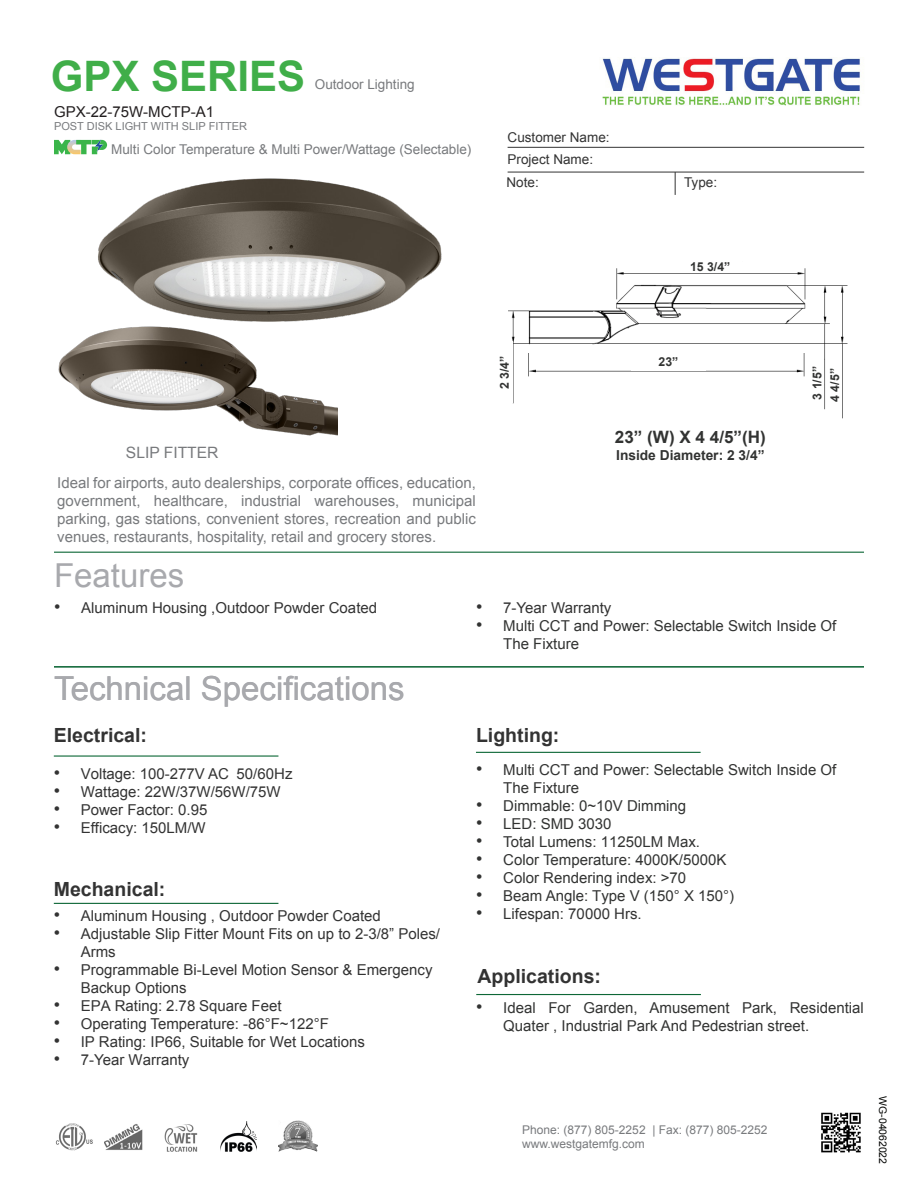
<style>
.page{position:relative;width:918px;height:1188px;background:#fff}
.page>*{position:absolute;margin:0;border:0;box-sizing:border-box;transform-origin:0 0}
.t1{font:700 42px "Arial";color:#40ae49}
.t2{font:33px "Arial";color:#a8a9ad}
.t3{font:700 19.5px "Arial";color:#333}
.CONTENT_TEXT10{font:700 17.1px "Arial";color:#323332}
.t4{font:15.6px "Arial";color:#787a7d}
.t5{font:15px/18px "Arial";color:#333}
.t6{font:15px/18px "Arial";color:#323332}
.t7{font:15px/18px "Arial";color:#787a7d;text-align:justify}
.t8{font:15px "Arial";color:#231f20}
.CONTENT_TEXT10-2{font:700 13.8px "Arial";color:#323332}
.t9{font:13.5px "Arial";color:#787a7d}
.t10{font:13.5px "Arial";color:#333}
.CONTENT_TEXT10-3{font:700 12.3px "Arial";color:#323332}
.t11{font:12px "Arial";color:#787a7d}
.t12{font:10.95px "Arial";color:#787a7d}
.t13{font:10.5px "Arial";letter-spacing:-.005em;color:#040503}
.s1{font-size:18px}
.s2{font-size:18px;color:#323332}
</style>
<div class="page">
<hr style="left:54px;top:552px;width:810px;height:1px;background:#0d6736">
<hr style="left:508px;top:147px;width:356px;height:1px;background:#333">
<svg style="left:675px;top:173px;width:1px;height:22px"></svg>
<hr style="left:508px;top:172px;width:356px;height:1px;background:#333">
<img style="left:602px;top:58px;width:258px;height:48px">
<img style="left:821px;top:1112px;width:40px;height:41px">
<img style="left:58px;top:338px;width:279px;height:98px">
<img style="left:508px;top:268px;width:340px;height:151px">
<img style="left:523px;top:354px;width:282px;height:27px">
<div style="left:500px;top:342px;width:13px;height:61px;background:#fff"></div>
<div style="left:631px;top:357px;width:75px;height:14px;background:#fff"></div>
<div style="left:673px;top:262px;width:74px;height:10px;background:#fff"></div>
<div style="left:813px;top:348px;width:11px;height:70px;background:#fff"></div>
<div style="left:830px;top:348px;width:11px;height:74px;background:#fff"></div>
<hr style="left:54px;top:666px;width:810px;height:1px;background:#0d6736">
<hr style="left:54px;top:755px;width:224px;height:2px;background:#0d6736">
<hr style="left:476px;top:752px;width:225px;height:1px;background:#0d6736">
<hr style="left:476px;top:994px;width:225px;height:1px;background:#0d6736">
<hr style="left:54px;top:903px;width:224px;height:1px;background:#0d6736">
<img style="left:87px;top:178px;width:355px;height:179px">
<svg style="left:54px;top:140px;width:53px;height:14px"></svg>
<img style="left:93px;top:139px;width:12px;height:14px">
<img style="left:221px;top:1122px;width:35px;height:30px">
<img style="left:279px;top:1120px;width:39px;height:32px">
<img style="left:164px;top:1124px;width:34px;height:28px">
<img style="left:104px;top:1124px;width:38px;height:26px">
<img style="left:55px;top:1124px;width:38px;height:27px">
<p class="t1" style="left:51px;top:48px;width:256px">GPX SERIES</p>
<p class="t8" style="left:54px;top:102px;width:162px">GPX-22-75W-MCTP-A1</p>
<p class="t12" style="left:54px;top:119px;width:195px">POST DISK LIGHT WITH SLIP FITTER</p>
<p class="t9" style="left:315px;top:75px;width:101px">Outdoor Lighting</p>
<p class="t9" style="left:111px;top:140px;width:362px">Multi Color Temperature &amp; Multi Power/Wattage (Selectable)</p>
<p class="t10" style="left:508px;top:128px;width:104px">Customer Name:</p>
<p class="t10" style="left:508px;top:150px;width:87px">Project Name:</p>
<p class="t10" style="left:507px;top:173px;width:34px">Note:</p>
<p class="t10" style="left:684px;top:173px;width:35px">Type:</p>
<p class="CONTENT_TEXT10-3" style="left:690px;top:258px;width:42px">15 3/4”</p>
<p class="t4" style="left:126px;top:443px;width:94px">SLIP FITTER</p>
<p class="t7" style="left:57px;top:474px;width:420px">Ideal for airports, auto dealerships, corporate offices, education, government, healthcare, industrial warehouses, municipal parking, gas stations, convenient stores, recreation and public venues, restaurants, hospitality, retail and grocery stores.</p>
<p class="t2" style="left:54px;top:554px;width:132px">Features</p>
<p class="CONTENT_TEXT10-3" style="left:496px;top:389px;width:35px;rotate:-90deg">2 3/4”</p>
<p class="CONTENT_TEXT10-3" style="left:659px;top:354px;width:21px">23”</p>
<p class="CONTENT_TEXT10" style="left:615px;top:426px;width:152px">23” (W) X 4 4/5”(H)</p>
<p class="CONTENT_TEXT10-2" style="left:616px;top:446px;width:150px">Inside Diameter: 2 3/4”</p>
<p class="CONTENT_TEXT10-3" style="left:809px;top:400px;width:35px;rotate:-90deg">3 1/5”</p>
<p class="CONTENT_TEXT10-3" style="left:827px;top:402px;width:35px;rotate:-90deg">4 4/5”</p>
<p class="t5" style="left:54px;top:599px;width:324px"><span class="s1">•</span> Aluminum Housing ,Outdoor Powder Coated</p>
<p class="t5" style="left:476px;top:599px;width:137px"><span class="s1">•</span> 7-Year Warranty</p>
<p class="t6" style="left:503px;top:617px;width:335px;text-indent:-27px"><span class="s1">•</span> Multi CCT and Power: Selectable Switch Inside Of<br>The Fixture</p>
<p class="t2" style="left:54px;top:666px;width:352px">Technical Specifications</p>
<p class="t3" style="left:54px;top:723px;width:95px">Electrical:</p>
<p class="t3" style="left:476px;top:722px;width:85px">Lighting:</p>
<p class="t5" style="left:54px;top:765px;width:240px"><span class="s1">•</span> Voltage: 100-277V AC 50/60Hz</p>
<p class="t5" style="left:54px;top:783px;width:229px"><span class="s1">•</span> Wattage: 22W/37W/56W/75W</p>
<p class="t5" style="left:54px;top:801px;width:155px"><span class="s1">•</span> Power Factor: 0.95</p>
<p class="t5" style="left:54px;top:819px;width:154px"><span class="s1">•</span> Efficacy: 150LM/W</p>
<p class="t3" style="left:54px;top:876px;width:113px">Mechanical:</p>
<p class="t5" style="left:54px;top:907px;width:329px"><span class="s1">•</span> Aluminum Housing , Outdoor Powder Coated</p>
<p class="t5" style="left:81px;top:925px;width:361px;text-indent:-27px"><span class="s1">•</span> Adjustable Slip Fitter Mount Fits on up to 2-3/8” Poles/<br>Arms</p>
<p class="t5" style="left:81px;top:961px;width:353px;text-indent:-27px"><span class="s1">•</span> Programmable Bi-Level Motion Sensor &amp; Emergency<br>Backup Options</p>
<p class="t5" style="left:54px;top:997px;width:229px"><span class="s1">•</span> EPA Rating: 2.78 Square Feet</p>
<p class="t5" style="left:54px;top:1015px;width:277px"><span class="s1">•</span> Operating Temperature: -86°F~122°F</p>
<p class="t5" style="left:54px;top:1033px;width:313px"><span class="s1">•</span> IP Rating: IP66, Suitable for Wet Locations</p>
<p class="t5" style="left:54px;top:1051px;width:137px"><span class="s1">•</span> 7-Year Warranty</p>
<p class="t6" style="left:503px;top:761px;width:335px;text-indent:-27px"><span class="s1">•</span> Multi CCT and Power: Selectable Switch Inside Of<br>The Fixture</p>
<p class="t6" style="left:476px;top:797px;width:211px"><span class="s1">•</span> Dimmable: 0~10V Dimming</p>
<p class="t6" style="left:476px;top:815px;width:137px"><span class="s1">•</span> LED: SMD 3030</p>
<p class="t6" style="left:476px;top:833px;width:225px"><span class="s1">•</span> Total Lumens: 11250LM Max.</p>
<p class="t6" style="left:476px;top:851px;width:252px"><span class="s1">•</span> Color Temperature: 4000K/5000K</p>
<p class="t6" style="left:476px;top:869px;width:211px"><span class="s1">•</span> Color Rendering index: &gt;70</p>
<p class="t6" style="left:476px;top:887px;width:260px"><span class="s1">•</span> Beam Angle: Type V (150° X 150°)</p>
<p class="t5" style="left:476px;top:905px;width:167px"><span class="s2">•</span> Lifespan: 70000 Hrs.</p>
<p class="t3" style="left:478px;top:964px;width:125px">Applications:</p>
<p class="t6" style="left:503px;top:998px;width:362px;text-indent:-27px"><span class="s1">•</span> Ideal For Garden, Amusement Park, Residential<br>Quater , Industrial Park And Pedestrian street.</p>
<p class="t11" style="left:522px;top:1122px;width:247px">Phone: (877) 805-2252 | Fax: (877) 805-2252</p>
<p class="t11" style="left:522px;top:1136px;width:124px">www.westgatemfg.com</p>
<p class="t13" style="left:890px;top:1096px;width:69px;rotate:90deg">WG-04062022</p>
</div>
